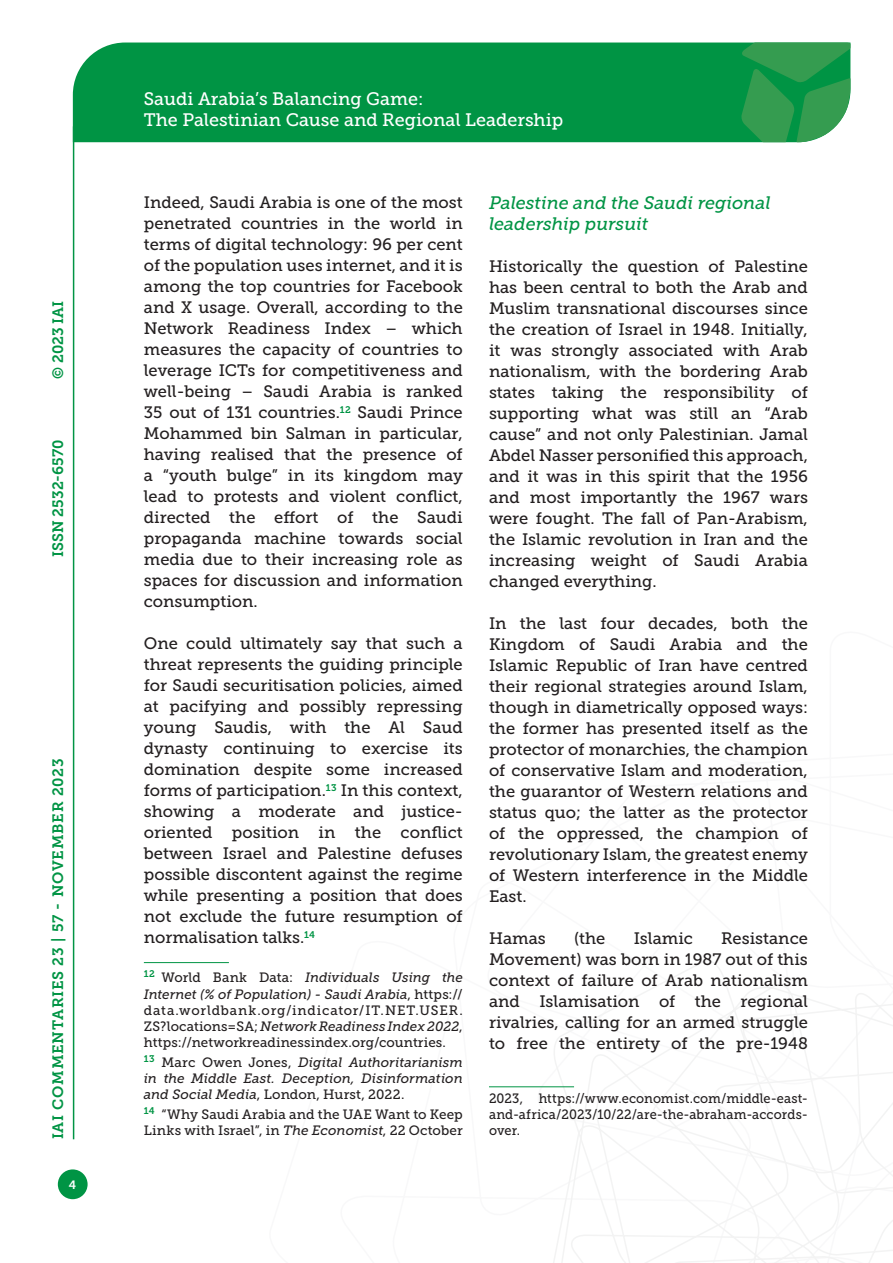
<style>
.page{position:relative;width:893px;height:1263px;background:#fff}
.page>*{position:absolute;margin:0;border:0;box-sizing:border-box;transform-origin:0 0}
.t1{font:18px/21.6px "Museo Slab 500";color:#fff}
.Titolo_paragrafo_2{font:italic 18px/21px "Museo Slab 500";color:#009444}
.Testo{font:16.5px/21px "Museo Slab 500";color:#231f20;text-align:justify}
.t2{font:15px "Museo Slab 700";letter-spacing:.05em;color:#009444}
.t3{font:15px "Museo Slab 700";color:#009444}
.Nota{font:13.5px/16.2px "Museo Slab 500";letter-spacing:.01em;color:#231f20;text-align:justify}
.Nota-2{font:italic 13.5px/16.2px "Museo Slab 500";color:#231f20;text-align:justify}
.Nota-3{font:13.5px/16.2px "Museo Slab 500";letter-spacing:.01em;color:#231f20;text-align:justify;scale:.95 1}
.t4{font:12px "Museo Slab 700";color:#fff}
.s1{font-style:italic}
.s2{font-style:normal}
</style>
<div class="page">
<svg style="left:531px;top:960px;width:362px;height:303px"></svg>
<div style="left:73px;top:43px;width:668px;height:99px;background:#009444"></div>
<svg style="left:741px;top:43px;width:109px;height:99px;background:#319e55"></svg>
<div style="left:58px;top:1169px;width:30px;height:30px;background:#009444;border-radius:50%"></div>
<hr style="left:73px;top:126px;width:1px;height:1013px;background:#009444">
<hr style="left:144px;top:962px;width:85px;height:1px;background:#009444">
<hr style="left:489px;top:1086px;width:85px;height:1px;background:#009444">
<p class="t2" style="left:50px;top:379px;width:80px;rotate:-90deg">© 2023 IAI</p>
<p class="t3" style="left:50px;top:557px;width:119px;rotate:-90deg">ISSN 2532-6570</p>
<p class="t2" style="left:50px;top:1139px;width:382px;rotate:-90deg">IAI COMMENTARIES 23 | 57 - NOVEMBER 2023</p>
<p class="t4" style="left:69px;top:1178px;width:9px">4</p>
<p class="t1" style="left:144px;top:88px;width:421px">Saudi Arabia’s Balancing Game:<br>The Palestinian Cause and Regional Leadership</p>
<p class="Testo" style="left:144px;top:192px;width:320px">Indeed, Saudi Arabia is one of the most penetrated countries in the world in terms of digital technology: 96 per cent of the population uses internet, and it is among the top countries for Facebook and X usage. Overall, according to the Network Readiness Index – which measures the capacity of countries to leverage ICTs for competitiveness and well-being – Saudi Arabia is ranked 35 out of 131 countries.<sup>12</sup> Saudi Prince Mohammed bin Salman in particular, having realised that the presence of a “youth bulge” in its kingdom may lead to protests and violent conflict, directed the effort of the Saudi propaganda machine towards social media due to their increasing role as spaces for discussion and information consumption.</p>
<p class="Testo" style="left:144px;top:633px;width:320px">One could ultimately say that such a threat represents the guiding principle for Saudi securitisation policies, aimed at pacifying and possibly repressing young Saudis, with the Al Saud dynasty continuing to exercise its domination despite some increased forms of participation.<sup>13</sup> In this context, showing a moderate and justice&shy;oriented position in the conflict between Israel and Palestine defuses possible discontent against the regime while presenting a position that does not exclude the future resumption of normalisation talks.<sup>14</sup></p>
<p class="Nota" style="left:144px;top:970px;width:320px"><sup>12</sup> World Bank Data: <span class="s1">Individuals Using the Internet (% of Population) - Saudi Arabia</span>, https:// data.worldbank.org/indicator/IT.NET.USER.<br>ZS?locations=SA; <span class="s1">Network Readiness Index 2022</span>, https://networkreadinessindex.org/countries.</p>
<p class="Nota-2" style="left:144px;top:1054px;width:320px"><sup>13</sup> <span class="s2">Marc Owen Jones,</span> Digital Authoritarianism in the Middle East. Deception, Disinformation and Social Media<span class="s2">, London, Hurst, 2022.</span></p>
<p class="Nota" style="left:144px;top:1106px;width:320px"><sup>14</sup> “Why Saudi Arabia and the UAE Want to Keep<br>Links with Israel”, in <span class="s1">The Economist</span>, 22 October</p>
<p class="Titolo_paragrafo_2" style="left:489px;top:193px;width:283px">Palestine and the Saudi regional leadership pursuit</p>
<p class="Testo" style="left:489px;top:256px;width:320px">Historically the question of Palestine has been central to both the Arab and Muslim transnational discourses since the creation of Israel in 1948. Initially, it was strongly associated with Arab nationalism, with the bordering Arab states taking the responsibility of supporting what was still an “Arab cause” and not only Palestinian. Jamal Abdel Nasser personified this approach, and it was in this spirit that the 1956 and most importantly the 1967 wars were fought. The fall of Pan-Arabism, the Islamic revolution in Iran and the increasing weight of Saudi Arabia changed everything.</p>
<p class="Testo" style="left:489px;top:613px;width:320px">In the last four decades, both the Kingdom of Saudi Arabia and the Islamic Republic of Iran have centred their regional strategies around Islam, though in diametrically opposed ways: the former has presented itself as the protector of monarchies, the champion of conservative Islam and moderation, the guarantor of Western relations and status quo; the latter as the protector of the oppressed, the champion of revolutionary Islam, the greatest enemy of Western interference in the Middle East.</p>
<p class="Testo" style="left:489px;top:928px;width:58px">Hamas</p>
<p class="Testo" style="left:574px;top:928px;width:33px">(the</p>
<p class="Testo" style="left:634px;top:928px;width:61px">Islamic</p>
<p class="Testo" style="left:489px;top:928px;width:320px;text-indent:232px">Resistance Movement) was born in 1987 out of this context of failure of Arab nationalism and Islamisation of the regional rivalries, calling for an armed struggle to free the entirety of the pre-1948</p>
<p class="Nota-3" style="left:489px;top:1090px;width:337px">2023, https://www.economist.com/middle-east&shy;and-africa/2023/10/22/are-the-abraham-accords&shy;over.</p>
</div>
